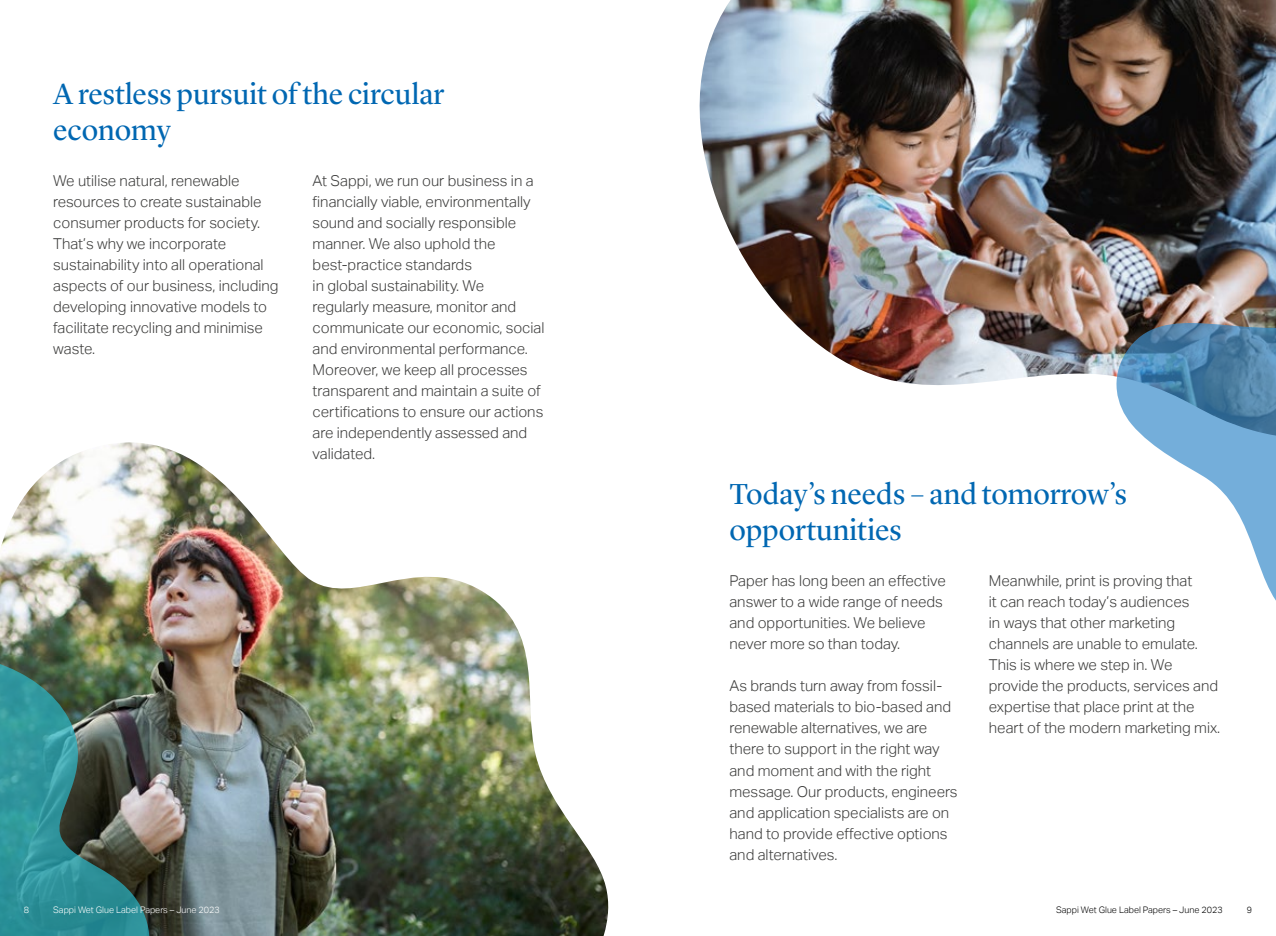
<style>
.page{position:relative;width:1276px;height:936px;background:#fff}
.page>*{position:absolute;margin:0;border:0;box-sizing:border-box;transform-origin:0 0}
.t1{font:30px/36px "Lyon Display";color:#0067b2}
.t2{font:300 15px/21px "Aktiv Grotesk";color:#3c3c3b}
.t3{font:300 9px "Aktiv Grotesk";color:#fff}
.t4{font:300 9px "Aktiv Grotesk";color:#000}
</style>
<div class="page">
<img style="left:0;top:442px;width:609px;height:493px">
<img style="left:0;top:639px;width:155px;height:296px">
<img style="left:699px;top:0;width:577px;height:385px">
<img style="left:1110px;top:266px;width:166px;height:335px">
<h1 class="t1" style="left:53px;top:73px;width:393px">A restless pursuit of the circular economy</h1>
<p class="t2" style="left:53px;top:170px;width:227px">We utilise natural, renewable resources to create sustainable consumer products for society.<br>That’s why we incorporate sustainability into all operational aspects of our business, including developing innovative models to facilitate recycling and minimise waste.</p>
<p class="t2" style="left:313px;top:170px;width:233px">At Sappi, we run our business in a financially viable, environmentally sound and socially responsible manner. We also uphold the best-practice standards<br>in global sustainability. We<br>regularly measure, monitor and communicate our economic, social and environmental performance.<br>Moreover, we keep all processes transparent and maintain a suite of certifications to ensure our actions are independently assessed and validated.</p>
<h1 class="t1" style="left:729px;top:473px;width:399px">Today’s needs – and tomorrow’s opportunities</h1>
<p class="t2" style="left:729px;top:570px;width:218px">Paper has long been an effective answer to a wide range of needs and opportunities. We believe never more so than today.</p>
<p class="t2" style="left:729px;top:675px;width:230px">As brands turn away from fossil&shy;based materials to bio-based and renewable alternatives, we are there to support in the right way and moment and with the right message. Our products, engineers and application specialists are on hand to provide effective options and alternatives.</p>
<p class="t2" style="left:989px;top:570px;width:233px">Meanwhile, print is proving that<br>it can reach today’s audiences<br>in ways that other marketing channels are unable to emulate.<br>This is where we step in. We provide the products, services and expertise that place print at the heart of the modern marketing mix.</p>
<p class="t3" style="left:24px;top:904px;width:7px">8</p>
<p class="t3" style="left:53px;top:904px;width:168px">Sappi Wet Glue Label Papers – June 2023</p>
<p class="t4" style="left:1056px;top:904px;width:168px">Sappi Wet Glue Label Papers – June 2023</p>
<p class="t4" style="left:1246px;top:904px;width:7px">9</p>
</div>
